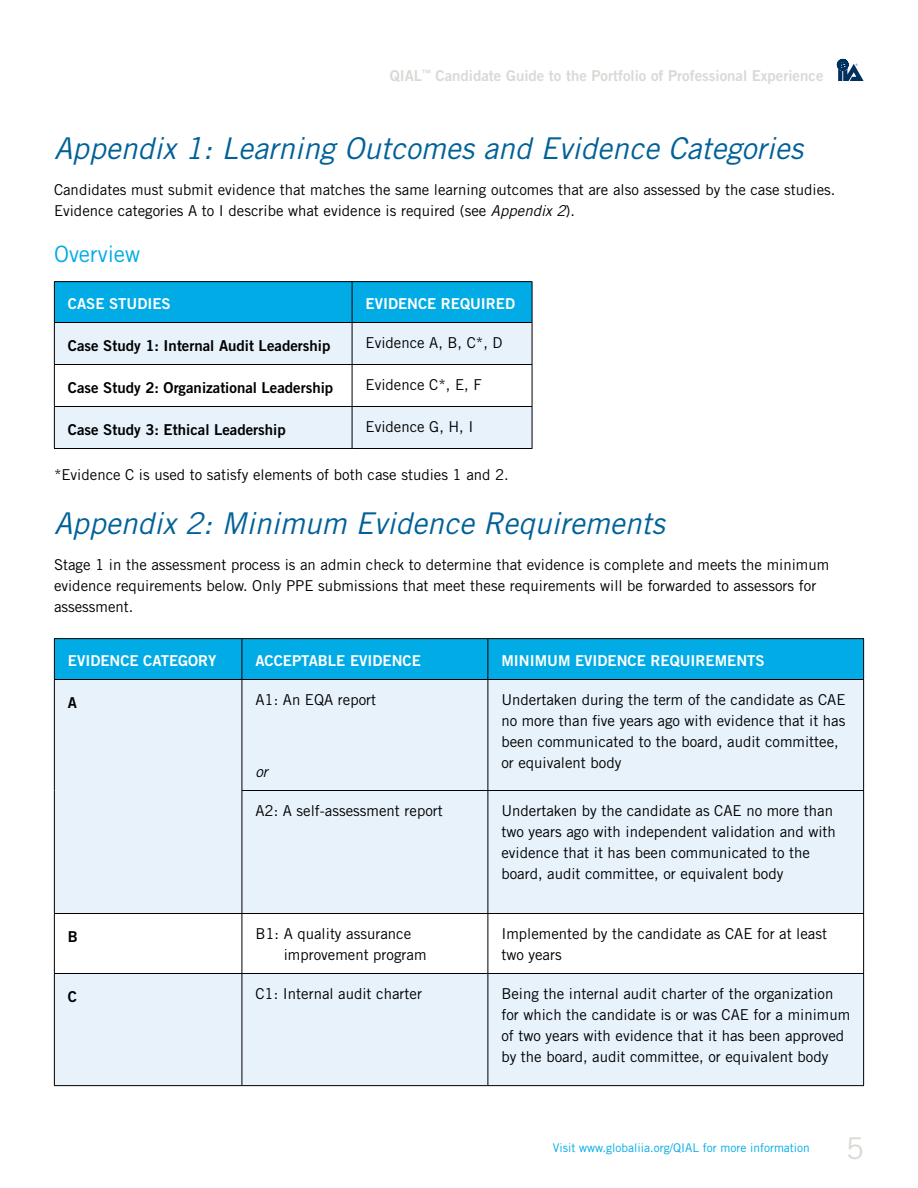
<style>
.page{position:relative;width:918px;height:1188px;background:#fff}
.page>*{position:absolute;margin:0;border:0;box-sizing:border-box;transform-origin:0 0}
.t1{font:italic 30px "Trade Gothic";color:#006198}
.t2{font:30px "Trade Gothic";color:#dbd9d6}
.t3{font:22.5px "Trade Gothic";color:#00abe6}
.t4{font:15px/21px "Trade Gothic";color:#000}
.t5{font:15px "Trade Gothic Bold Two";color:#000}
.t6{font:15px "Trade Gothic Bold Two";color:#fff}
.t7{font:15px "Trade Gothic Bold Two";color:#dbd9d6}
.t8{font:italic 15px "Trade Gothic";color:#000}
.t9{font:12px "Trade Gothic";color:#00abe6}
.s1{font-style:italic}
</style>
<div class="page">
<div style="left:55px;top:282px;width:477px;height:40px;background:#00abe6"></div>
<svg style="left:55px;top:323px;width:477px;height:125px;fill:#e7f2fb"></svg>
<hr style="left:54px;top:281px;width:298px;height:1px;background:#000">
<hr style="left:54px;top:282px;width:1px;height:40px;background:#000">
<hr style="left:352px;top:281px;width:180px;height:1px;background:#000">
<hr style="left:532px;top:282px;width:1px;height:40px;background:#000">
<hr style="left:54px;top:322px;width:298px;height:1px;background:#000">
<hr style="left:352px;top:322px;width:180px;height:1px;background:#000">
<hr style="left:352px;top:282px;width:1px;height:40px;background:#000">
<hr style="left:54px;top:323px;width:1px;height:41px;background:#000">
<hr style="left:352px;top:323px;width:1px;height:41px;background:#000">
<hr style="left:532px;top:323px;width:1px;height:41px;background:#000">
<hr style="left:54px;top:364px;width:298px;height:1px;background:#000">
<hr style="left:54px;top:365px;width:1px;height:41px;background:#000">
<hr style="left:352px;top:364px;width:180px;height:1px;background:#000">
<hr style="left:352px;top:365px;width:1px;height:41px;background:#000">
<hr style="left:532px;top:365px;width:1px;height:41px;background:#000">
<hr style="left:54px;top:406px;width:298px;height:1px;background:#000">
<hr style="left:54px;top:407px;width:1px;height:41px;background:#000">
<hr style="left:352px;top:406px;width:180px;height:1px;background:#000">
<hr style="left:352px;top:407px;width:1px;height:41px;background:#000">
<hr style="left:532px;top:407px;width:1px;height:41px;background:#000">
<hr style="left:54px;top:448px;width:298px;height:1px;background:#000">
<hr style="left:352px;top:448px;width:180px;height:1px;background:#000">
<div style="left:55px;top:639px;width:808px;height:40px;background:#00abe6"></div>
<div style="left:55px;top:680px;width:808px;height:405px;background:#e7f2fb"></div>
<svg style="left:55px;top:914px;width:808px;height:59px"></svg>
<hr style="left:54px;top:638px;width:188px;height:1px;background:#000">
<hr style="left:54px;top:639px;width:1px;height:40px;background:#000">
<hr style="left:242px;top:638px;width:246px;height:1px;background:#000">
<hr style="left:488px;top:638px;width:376px;height:1px;background:#000">
<hr style="left:863px;top:639px;width:1px;height:40px;background:#000">
<hr style="left:54px;top:679px;width:188px;height:1px;background:#000">
<hr style="left:242px;top:679px;width:246px;height:1px;background:#000">
<hr style="left:488px;top:679px;width:376px;height:1px;background:#000">
<hr style="left:242px;top:639px;width:1px;height:40px;background:#000">
<hr style="left:488px;top:639px;width:1px;height:40px;background:#000">
<hr style="left:54px;top:680px;width:1px;height:110px;background:#000">
<hr style="left:242px;top:680px;width:1px;height:110px;background:#000">
<hr style="left:488px;top:680px;width:1px;height:110px;background:#000">
<hr style="left:863px;top:680px;width:1px;height:110px;background:#000">
<hr style="left:54px;top:790px;width:1px;height:123px;background:#000">
<hr style="left:242px;top:790px;width:246px;height:1px;background:#000">
<hr style="left:242px;top:791px;width:1px;height:122px;background:#000">
<hr style="left:488px;top:790px;width:376px;height:1px;background:#000">
<hr style="left:488px;top:791px;width:1px;height:122px;background:#000">
<hr style="left:863px;top:791px;width:1px;height:122px;background:#000">
<hr style="left:54px;top:913px;width:188px;height:1px;background:#000">
<hr style="left:54px;top:914px;width:1px;height:59px;background:#000">
<hr style="left:242px;top:913px;width:246px;height:1px;background:#000">
<hr style="left:242px;top:914px;width:1px;height:59px;background:#000">
<hr style="left:488px;top:913px;width:376px;height:1px;background:#000">
<hr style="left:488px;top:914px;width:1px;height:59px;background:#000">
<hr style="left:863px;top:914px;width:1px;height:59px;background:#000">
<hr style="left:54px;top:973px;width:188px;height:1px;background:#000">
<hr style="left:54px;top:974px;width:1px;height:111px;background:#000">
<hr style="left:242px;top:973px;width:246px;height:1px;background:#000">
<hr style="left:242px;top:974px;width:1px;height:111px;background:#000">
<hr style="left:488px;top:973px;width:376px;height:1px;background:#000">
<hr style="left:488px;top:974px;width:1px;height:111px;background:#000">
<hr style="left:863px;top:974px;width:1px;height:111px;background:#000">
<hr style="left:54px;top:1085px;width:188px;height:1px;background:#000">
<hr style="left:242px;top:1085px;width:246px;height:1px;background:#000">
<hr style="left:488px;top:1085px;width:376px;height:1px;background:#000">
<svg style="left:837px;top:59px;width:27px;height:22px"></svg>
<p class="t7" style="left:390px;top:66px;width:435px">QIAL<sup>™</sup> Candidate Guide to the Portfolio of Professional Experience</p>
<h1 class="t1" style="left:54px;top:130px;width:751px">Appendix 1: Learning Outcomes and Evidence Categories</h1>
<p class="t4" style="left:54px;top:179px;width:783px">Candidates must submit evidence that matches the same learning outcomes that are also assessed by the case studies.<br>Evidence categories A to I describe what evidence is required (see <span class="s1">Appendix 2</span>).</p>
<h2 class="t3" style="left:54px;top:240px;width:88px">Overview</h2>
<p class="t6" style="left:68px;top:294px;width:104px">case studies</p>
<p class="t6" style="left:366px;top:294px;width:151px">evidence required</p>
<p class="t5" style="left:68px;top:336px;width:264px">Case Study 1: I nternal Audit Leadership</p>
<p class="t4" style="left:366px;top:332px;width:139px">Evidence A, B, C*, D</p>
<p class="t5" style="left:68px;top:378px;width:267px">Case Study 2: Organizational Leadership</p>
<p class="t4" style="left:366px;top:374px;width:118px">Evidence C*, E, F</p>
<p class="t5" style="left:68px;top:420px;width:219px">Case Study 3: Ethical Leadership</p>
<p class="t4" style="left:366px;top:416px;width:109px">Evidence G, H, I</p>
<p class="t4" style="left:54px;top:464px;width:456px">*Evidence C is used to satisfy elements of both case studies 1 and 2.</p>
<h1 class="t1" style="left:54px;top:505px;width:612px">Appendix 2: Minimum Evidence Requirements</h1>
<p class="t4" style="left:54px;top:554px;width:777px">Stage 1 in the assessment process is an admin check to determine that evidence is complete and meets the minimum evidence requirements below. Only PPE submissions that meet these requirements will be forwarded to assessors for assessment.</p>
<p class="t6" style="left:68px;top:651px;width:150px">Evidence Category</p>
<p class="t6" style="left:255px;top:651px;width:167px">Acceptable evidence</p>
<p class="t6" style="left:501px;top:651px;width:265px">Minim um evidence requirem ents</p>
<p class="t5" style="left:68px;top:693px;width:10px">A</p>
<p class="t4" style="left:255px;top:689px;width:122px">A1: An EQA report</p>
<p class="t4" style="left:501px;top:689px;width:346px">Undertaken during the term of the candidate as CAE no more than five years ago with evidence that it has been communicated to the board, audit committee, or equivalent body</p>
<p class="t8" style="left:255px;top:763px;width:14px">or</p>
<p class="t4" style="left:255px;top:800px;width:189px">A2: A self-assessment report</p>
<p class="t4" style="left:501px;top:800px;width:336px">Undertaken by the candidate as CAE no more than two years ago with independent validation and with evidence that it has been communicated to the board, audit committee, or equivalent body</p>
<p class="t5" style="left:68px;top:927px;width:9px">B</p>
<p class="t4" style="left:284px;top:923px;width:144px;text-indent:-28px">B1: A quality assurance improvement program</p>
<p class="t4" style="left:501px;top:923px;width:327px">Implemented by the candidate as CAE for at least two years</p>
<p class="t5" style="left:68px;top:987px;width:11px">C</p>
<p class="t4" style="left:255px;top:983px;width:168px">C1: Internal audit charter</p>
<p class="t4" style="left:501px;top:983px;width:350px">Being the internal audit charter of the organization for which the candidate is or was CAE for a minimum of two years with evidence that it has been approved by the board, audit committee, or equivalent body</p>
<p class="t9" style="left:553px;top:1141px;width:259px">Visit www.globaliia.org/QIAL for more information</p>
<h1 class="t2" style="left:846px;top:1130px;width:20px">5</h1>
</div>
